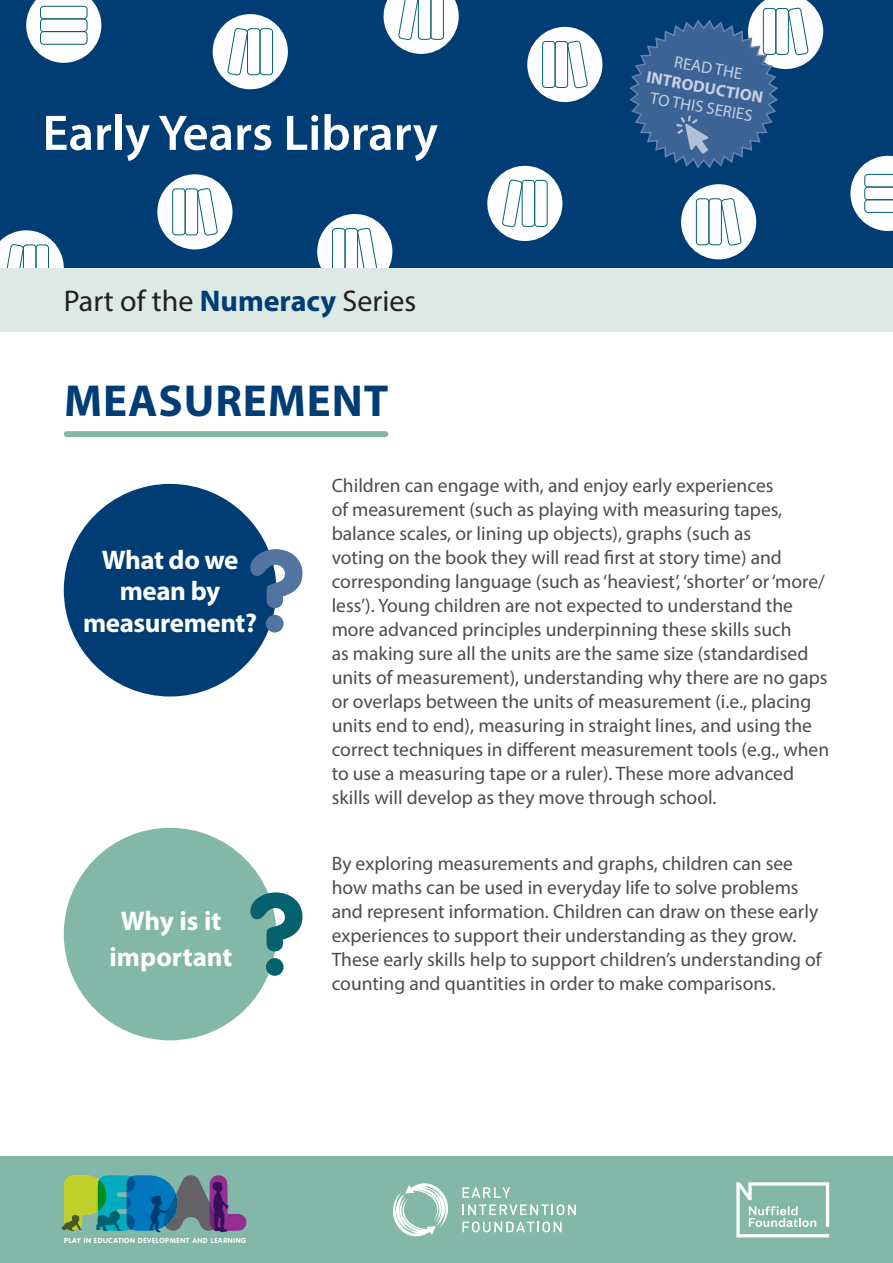
<style>
.page{position:relative;width:893px;height:1263px;background:#fff}
.page>*{position:absolute;margin:0;border:0;box-sizing:border-box;transform-origin:0 0}
.t1{font:600 50.4px "Myriad Pro";color:#fff}
.t2{font:700 45px "Myriad Pro";letter-spacing:.02em;color:#003d74}
.t3{font:30px "Myriad Pro";color:#231f20}
.t4{font:700 27px/31.5px "Myriad Pro";letter-spacing:-.015em;color:#fff;text-align:center}
.t5{font:19.5px/24px "Myriad Pro";color:#4b4c4d}
.t6{font:16.5px "Myriad Pro";color:#c8d0e3}
.t7{font:700 16.5px "Myriad Pro";color:#c8d0e3}
.t8{font:700 7.2px "VAG Rounded Std";letter-spacing:.08em;color:#fff}
.s1{font-weight:700;color:#003d74}
</style>
<div class="page">
<div style="left:0;top:268px;width:893px;height:64px;background:#dce9e5"></div>
<div style="left:0;top:0;width:893px;height:268px;background:#003d74"></div>
<svg style="left:850px;top:156px;width:43px;height:75px"></svg>
<div style="left:487px;top:166px;width:75px;height:75px;background:#fff;border-radius:50%"></div>
<svg style="left:502px;top:180px;width:20px;height:47px"></svg>
<div style="left:522px;top:180px;width:13px;height:47px;border:1px solid #05616d;border-radius:3px"></div>
<div style="left:534px;top:180px;width:14px;height:47px;border:1px solid #05616d;border-radius:3px"></div>
<svg style="left:384px;top:0;width:75px;height:54px;background:#c6d6df"></svg>
<svg style="left:26px;top:0;width:75px;height:63px"></svg>
<div style="left:40px;top:6px;width:48px;height:13px;border:1px solid #05616d;border-radius:3px"></div>
<div style="left:40px;top:18px;width:48px;height:14px;border:1px solid #05616d;border-radius:3px"></div>
<div style="left:40px;top:31px;width:48px;height:14px;border:1px solid #05616d;border-radius:3px"></div>
<svg style="left:317px;top:214px;width:75px;height:54px;background:#c7d6df"></svg>
<div style="left:527px;top:27px;width:75px;height:75px;background:#fff;border-radius:50%"></div>
<svg style="left:568px;top:41px;width:20px;height:47px"></svg>
<div style="left:555px;top:41px;width:13px;height:47px;border:1px solid #05616d;border-radius:3px"></div>
<div style="left:542px;top:41px;width:13px;height:47px;border:1px solid #05616d;border-radius:3px"></div>
<div style="left:681px;top:184px;width:75px;height:75px;background:#fff;border-radius:50%"></div>
<svg style="left:722px;top:198px;width:19px;height:48px"></svg>
<div style="left:708px;top:198px;width:14px;height:47px;border:1px solid #05616d;border-radius:3px"></div>
<div style="left:696px;top:198px;width:13px;height:47px;border:1px solid #05616d;border-radius:3px"></div>
<svg style="left:0;top:230px;width:64px;height:38px"></svg>
<div style="left:157px;top:174px;width:75px;height:75px;background:#fff;border-radius:50%"></div>
<svg style="left:197px;top:188px;width:21px;height:48px"></svg>
<div style="left:185px;top:188px;width:13px;height:47px;border:1px solid #05616d;border-radius:3px"></div>
<div style="left:172px;top:188px;width:14px;height:47px;border:1px solid #05616d;border-radius:3px"></div>
<div style="left:213px;top:14px;width:75px;height:75px;background:#fff;border-radius:50%"></div>
<svg style="left:228px;top:28px;width:19px;height:47px"></svg>
<div style="left:247px;top:28px;width:13px;height:47px;border:1px solid #05616d;border-radius:3px"></div>
<div style="left:260px;top:28px;width:13px;height:47px;border:1px solid #05616d;border-radius:3px"></div>
<div style="left:67px;top:431px;width:318px;height:6px;background:#83b7a8"></div>
<div style="left:64px;top:484px;width:212px;height:212px;background:#003d74;border-radius:50%"></div>
<div style="left:64px;top:828px;width:212px;height:212px;background:#83b7a8;border-radius:50%"></div>
<svg style="left:250px;top:549px;width:52px;height:83px"></svg>
<svg style="left:250px;top:892px;width:52px;height:84px"></svg>
<div style="left:0;top:1157px;width:893px;height:106px;background:#83b7a8"></div>
<svg style="left:62px;top:1175px;width:185px;height:57px"></svg>
<svg style="left:393px;top:1183px;width:55px;height:53px"></svg>
<svg style="left:462px;top:1187px;width:48px;height:11px"></svg>
<svg style="left:462px;top:1204px;width:114px;height:11px"></svg>
<svg style="left:462px;top:1221px;width:100px;height:11px"></svg>
<svg style="left:736px;top:1182px;width:93px;height:55px"></svg>
<svg style="left:629px;top:0;width:194px;height:169px"></svg>
<p class="t1" style="left:43px;top:101px;width:397px">Early Years Library</p>
<p class="t3" style="left:64px;top:282px;width:354px">Part of the <span class="s1">Numeracy</span> Series</p>
<p class="t2" style="left:64px;top:372px;width:326px">MEASUREMENT</p>
<p class="t6" style="left:676px;top:52px;width:70px;rotate:10deg">READ THE</p>
<p class="t7" style="left:648px;top:66px;width:120px;rotate:10deg">INTRODUCTION</p>
<p class="t6" style="left:652px;top:88px;width:105px;rotate:10deg">TO THIS SERIES</p>
<p class="t4" style="left:83px;top:543px;width:176px">What do we mean by measurement?</p>
<p class="t4" style="left:110px;top:902px;width:124px;line-height:36px">Why is it important</p>
<p class="t5" style="left:332px;top:473px;width:499px">Children can engage with, and enjoy early experiences<br>of measurement (such as playing with measuring tapes, balance scales, or lining up objects), graphs (such as<br>voting on the book they will read first at story time) and corresponding language (such as ‘heaviest’, ‘shorter’ or ‘more/ less’). Young children are not expected to understand the more advanced principles underpinning these skills such<br>as making sure all the units are the same size (standardised units of measurement), understanding why there are no gaps or overlaps between the units of measurement (i.e., placing units end to end), measuring in straight lines, and using the correct techniques in different measurement tools (e.g., when to use a measuring tape or a ruler). These more advanced skills will develop as they move through school.</p>
<p class="t5" style="left:332px;top:851px;width:491px">By exploring measurements and graphs, children can see how maths can be used in everyday life to solve problems and represent information. Children can draw on these early experiences to support their understanding as they grow.<br>These early skills help to support children’s understanding of counting and quantities in order to make comparisons.</p>
<p class="t8" style="left:64px;top:1237px;width:184px">PLAY IN EDUCATION DEVELOPMENT AND LEARNING</p>
</div>
